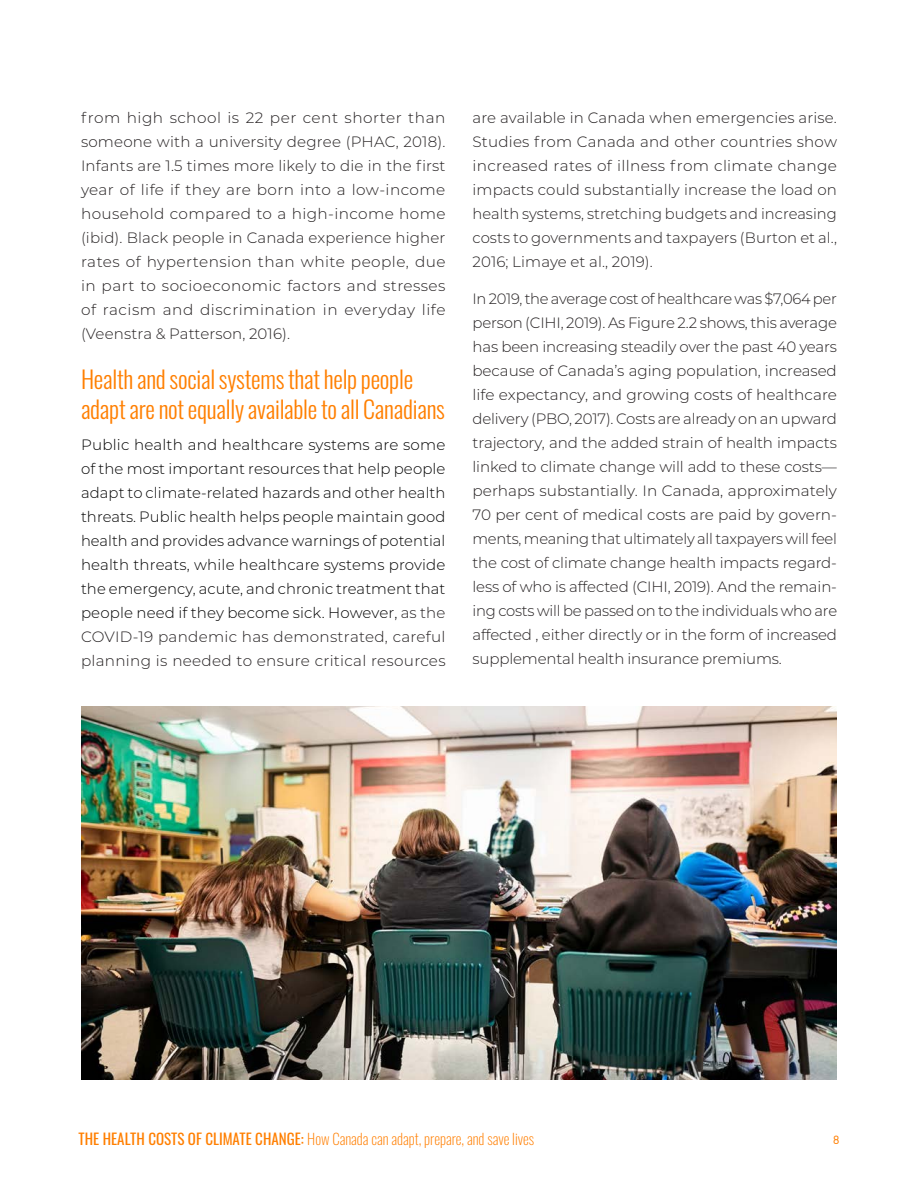
<style>
.page{position:relative;width:918px;height:1188px;background:#fff}
.page>*{position:absolute;margin:0;border:0;box-sizing:border-box;transform-origin:0 0}
.Level_3{font:300 24px/30px "Oswald";letter-spacing:-.01em;color:#ff7f00}
.Body_Text_San_Serif{font:300 15px/24px "Montserrat";letter-spacing:.005em;color:#231f20;text-align:justify}
.Body_Text_San_Serif-2{font:300 15px/24px "Montserrat";letter-spacing:.02em;color:#000;text-align:justify}
.t1{font:200 15px "Oswald";color:#ff7f00}
.t2{font:12px "DI Nosaur";color:#ff7f00}
.s1{color:#231f20}
.s2{font-weight:400}
</style>
<div class="page">
<img style="left:81px;top:706px;width:756px;height:374px">
<p class="Body_Text_San_Serif" style="left:81px;top:105px;width:366px">from high school is 22 per cent shorter than someone with a university degree (PHAC, 2018).<br>Infants are 1.5 times more likely to die in the first year of life if they are born into a low-income household compared to a high-income home (ibid). Black people in Canada experience higher rates of hypertension than white people, due in part to socioeconomic factors and stresses of racism and discrimination in everyday life (Veenstra &amp; Patterson, 2016).</p>
<p class="Level_3" style="left:81px;top:362px;width:366px">Health and social systems that help people adapt are not equally available to all Canadians</p>
<p class="Body_Text_San_Serif-2" style="left:81px;top:432px;width:366px">Public health and healthcare systems are some of the most important resources that help people adapt to climate-related hazards and other health threats. Public health helps people maintain good health and provides advance warnings of potential health threats, while healthcare systems provide the emergency, acute, and chronic treatment that people need if they become sick. However, <span class="s1">as the COVID-19 pandemic has demonstrated, careful planning is needed to ensure critical resources</span></p>
<p class="Body_Text_San_Serif" style="left:472px;top:105px;width:366px">are available in Canada when emergencies arise.<br>Studies from Canada and other countries show increased rates of illness from climate change impacts could substantially increase the load on health systems, stretching budgets and increasing costs to governments and taxpayers (Burton et al., 2016; Limaye et al., 2019).</p>
<p class="Body_Text_San_Serif" style="left:472px;top:286px;width:366px">In 2019, the average cost of healthcare was $7,064 per person (CIHI, 2019). As Figure 2.2 shows, this average has been increasing steadily over the past 40 years because of Canada’s aging population, increased life expectancy, and growing costs of healthcare delivery (PBO, 2017). Costs are already on an upward trajectory, and the added strain of health impacts linked to climate change will add to these costs— perhaps substantially. In Canada, approximately 70 per cent of medical costs are paid by govern&shy;ments, meaning that ultimately all taxpayers will feel the cost of climate change health impacts regard&shy;less of who is affected (CIHI, 2019). And the remain&shy;ing costs will be passed on to the individuals who are affected , either directly or in the form of increased supplemental health insurance premiums.</p>
<p class="t1" style="left:79px;top:1125px;width:457px"><span class="s2">THE HEALTH COSTS OF CLIMATE CHANGE:</span> How Canada can adapt, prepare, and save lives</p>
<p class="t2" style="left:833px;top:1132px;width:8px">8</p>
</div>
